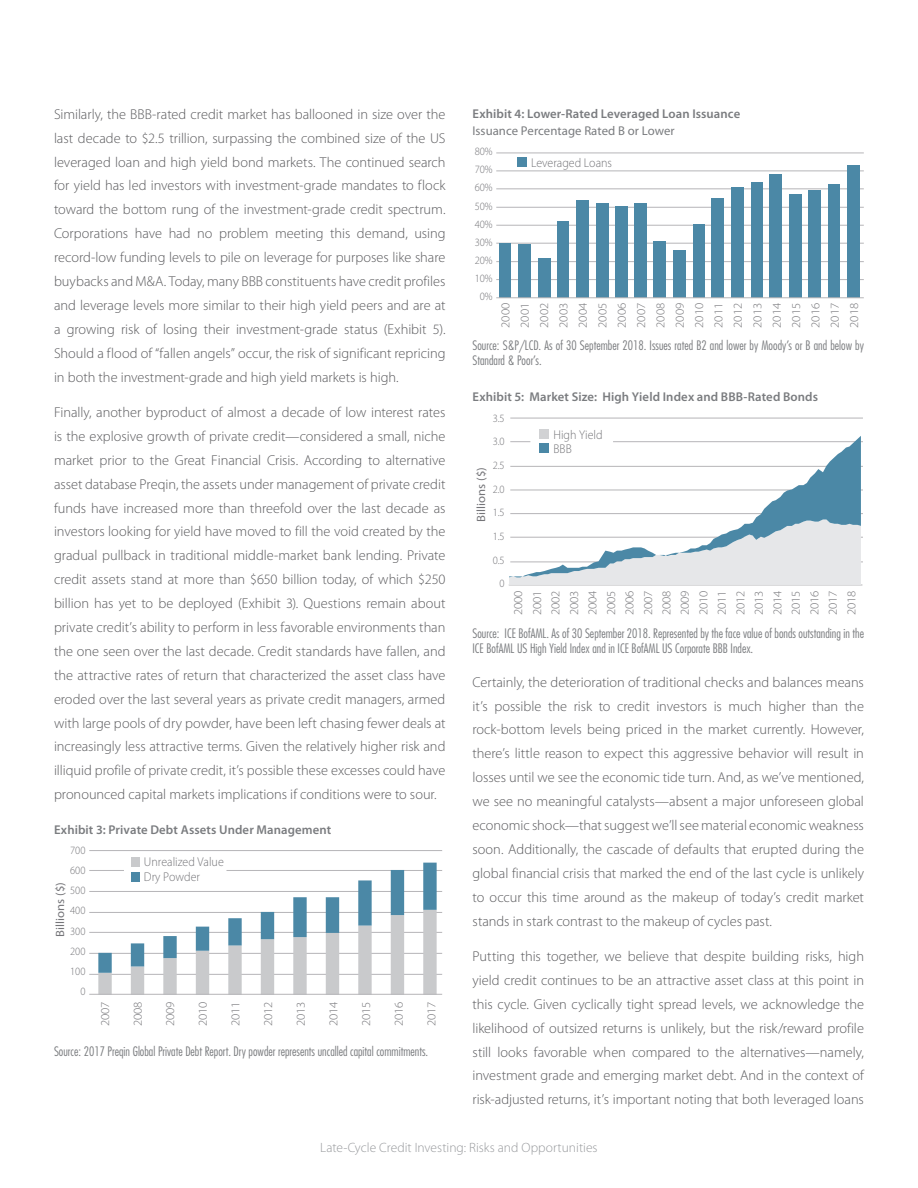
<style>
.page{position:relative;width:918px;height:1188px;background:#fff}
.page>*{position:absolute;margin:0;border:0;box-sizing:border-box;transform-origin:0 0}
.Body{font:300 14.4px/23.9px "Myriad Pro";color:#5a5a5d;text-align:justify}
.Subheads{font:300 13.5px "Myriad Pro";color:#989a9d}
.Disclosure{font:300 condensed 12.75px/15.1px "Futura Std";color:#7a7c7f}
.Chart_Heads{font:600 12.75px/17.5px "Myriad Pro";letter-spacing:.01em;color:#7a7c7f}
.t1{font:300 12.75px/14.9px "Myriad Pro";color:#747478;scale:.94 1}
.t2{font:300 12px/19.4px "Myriad Pro";color:#747478;text-align:justify;scale:1.06 1}
.t3{font:12px "Myriad Pro";color:#747478;scale:1.06 1}
.t4{font:300 11.1px/18.1px "Myriad Pro";color:#747478;text-align:right;scale:.94 1}
.s1{font-weight:400}
</style>
<div class="page">
<div style="left:131px;top:857px;width:9px;height:10px;background:#c9cacc"></div>
<hr style="left:89px;top:870px;width:35px;height:1px;background:#b8b7ba">
<hr style="left:89px;top:974px;width:353px;height:1px;background:#b8b7ba">
<hr style="left:89px;top:953px;width:353px;height:1px;background:#b8b7ba">
<hr style="left:89px;top:932px;width:353px;height:1px;background:#b8b7ba">
<hr style="left:89px;top:912px;width:353px;height:1px;background:#b8b7ba">
<hr style="left:89px;top:891px;width:353px;height:1px;background:#b8b7ba">
<hr style="left:227px;top:870px;width:215px;height:1px;background:#b8b7ba">
<hr style="left:89px;top:850px;width:353px;height:1px;background:#b8b7ba">
<svg style="left:98px;top:863px;width:339px;height:131px"></svg>
<hr style="left:89px;top:994px;width:353px;height:1px;background:#b8b7ba">
<div style="left:517px;top:157px;width:9px;height:10px;background:#4b88a6"></div>
<hr style="left:496px;top:279px;width:368px;height:1px;background:#b8b7ba">
<hr style="left:496px;top:261px;width:368px;height:1px;background:#b8b7ba">
<hr style="left:496px;top:243px;width:368px;height:1px;background:#b8b7ba">
<hr style="left:496px;top:225px;width:368px;height:1px;background:#b8b7ba">
<hr style="left:496px;top:207px;width:368px;height:1px;background:#b8b7ba">
<hr style="left:496px;top:189px;width:368px;height:1px;background:#b8b7ba">
<hr style="left:496px;top:171px;width:368px;height:1px;background:#b8b7ba">
<hr style="left:496px;top:153px;width:368px;height:1px;background:#b8b7ba">
<div style="left:847px;top:165px;width:12px;height:133px;background:#4b88a6"></div>
<div style="left:828px;top:185px;width:12px;height:113px;background:#4b88a6"></div>
<div style="left:808px;top:191px;width:13px;height:107px;background:#4b88a6"></div>
<div style="left:789px;top:194px;width:12px;height:104px;background:#4b88a6"></div>
<div style="left:770px;top:174px;width:12px;height:124px;background:#4b88a6"></div>
<div style="left:751px;top:183px;width:11px;height:115px;background:#4b88a6"></div>
<div style="left:731px;top:187px;width:12px;height:111px;background:#4b88a6"></div>
<div style="left:712px;top:198px;width:12px;height:100px;background:#4b88a6"></div>
<div style="left:693px;top:225px;width:11px;height:73px;background:#4b88a6"></div>
<div style="left:673px;top:251px;width:12px;height:47px;background:#4b88a6"></div>
<div style="left:654px;top:241px;width:12px;height:57px;background:#4b88a6"></div>
<div style="left:635px;top:203px;width:12px;height:95px;background:#4b88a6"></div>
<div style="left:615px;top:207px;width:12px;height:91px;background:#4b88a6"></div>
<div style="left:596px;top:204px;width:12px;height:94px;background:#4b88a6"></div>
<div style="left:577px;top:201px;width:12px;height:97px;background:#4b88a6"></div>
<div style="left:558px;top:221px;width:11px;height:77px;background:#4b88a6"></div>
<div style="left:538px;top:258px;width:12px;height:40px;background:#4b88a6"></div>
<div style="left:519px;top:244px;width:12px;height:54px;background:#4b88a6"></div>
<div style="left:500px;top:243px;width:11px;height:55px;background:#4b88a6"></div>
<hr style="left:496px;top:298px;width:368px;height:1px;background:#b8b7ba">
<div style="left:539px;top:430px;width:10px;height:9px;background:#d1d2d4"></div>
<hr style="left:510px;top:562px;width:353px;height:1px;background:#b8b7ba">
<hr style="left:510px;top:537px;width:353px;height:1px;background:#b8b7ba">
<hr style="left:510px;top:513px;width:353px;height:1px;background:#b8b7ba">
<hr style="left:510px;top:490px;width:353px;height:1px;background:#b8b7ba">
<hr style="left:510px;top:466px;width:353px;height:1px;background:#b8b7ba">
<hr style="left:613px;top:441px;width:250px;height:1px;background:#b8b7ba">
<hr style="left:510px;top:418px;width:353px;height:1px;background:#b8b7ba">
<hr style="left:509px;top:585px;width:353px;height:1px;background:#b8b7ba">
<svg style="left:509px;top:436px;width:352px;height:149px"></svg>
<p class="Body" style="left:54px;top:102px;width:393px">Similarly, the BBB-rated credit market has ballooned in size over the last decade to $2.5 trillion, surpassing the combined size of the US leveraged loan and high yield bond markets. The continued search for yield has led investors with investment-grade mandates to flock toward the bottom rung of the investment-grade credit spectrum.<br>Corporations have had no problem meeting this demand, using record-low funding levels to pile on leverage for purposes like share buybacks and M&amp;A. Today, many BBB constituents have credit profiles and leverage levels more similar to their high yield peers and are at a growing risk of losing their investment-grade status (Exhibit 5).<br>Should a flood of “fallen angels” occur, the risk of significant repricing in both the investment-grade and high yield markets is high.</p>
<p class="Body" style="left:54px;top:400px;width:393px">Finally, another byproduct of almost a decade of low interest rates is the explosive growth of private credit—considered a small, niche market prior to the Great Financial Crisis. According to alternative asset database Preqin, the assets under management of private credit funds have increased more than threefold over the last decade as investors looking for yield have moved to fill the void created by the gradual pullback in traditional middle-market bank lending. Private credit assets stand at more than $650 billion today, of which $250 billion has yet to be deployed (Exhibit 3). Questions remain about private credit’s ability to perform in less favorable environments than the one seen over the last decade. Credit standards have fallen, and the attractive rates of return that characterized the asset class have eroded over the last several years as private credit managers, armed with large pools of dry powder, have been left chasing fewer deals at increasingly less attractive terms. Given the relatively higher risk and illiquid profile of private credit, it’s possible these excesses could have pronounced capital markets implications if conditions were to sour.</p>
<p class="Chart_Heads" style="left:54px;top:822px;width:279px">Exhibit 3: Private Debt Assets Under Management</p>
<p class="t4" style="left:70px;top:840px;width:18px;line-height:20.2px">700<br>600<br>500<br>400<br>300<br>200<br>100<br>0</p>
<p class="t1" style="left:144px;top:855px;width:87px">Unrealized Value<br>Dry Powder</p>
<p class="t3" style="left:54px;top:937px;width:53px;rotate:-90deg">Billions ($)</p>
<p class="t2" style="left:96px;top:1026px;width:25px;rotate:-90deg">2007</p>
<p class="t2" style="left:128px;top:1026px;width:25px;rotate:-90deg">2008</p>
<p class="t2" style="left:161px;top:1026px;width:25px;rotate:-90deg">2009</p>
<p class="t2" style="left:193px;top:1026px;width:25px;rotate:-90deg">2010</p>
<p class="t2" style="left:226px;top:1026px;width:25px;rotate:-90deg">2011</p>
<p class="t2" style="left:259px;top:1026px;width:25px;rotate:-90deg">2012</p>
<p class="t2" style="left:291px;top:1026px;width:25px;rotate:-90deg">2013</p>
<p class="t2" style="left:324px;top:1026px;width:25px;rotate:-90deg">2014</p>
<p class="t2" style="left:357px;top:1026px;width:25px;rotate:-90deg">2015</p>
<p class="t2" style="left:389px;top:1026px;width:25px;rotate:-90deg">2016</p>
<p class="t2" style="left:422px;top:1026px;width:25px;rotate:-90deg">2017</p>
<p class="Disclosure" style="left:54px;top:1044px;width:376px">Source: 2017 Preqin Global Private Debt Report. Dry powder represents uncalled capital commitments.</p>
<p class="Chart_Heads" style="left:472px;top:105px;width:269px">Exhibit 4: Lower-Rated Leveraged Loan Issuance<br><span class="s1">Issuance Percentage Rated B or Lower</span></p>
<p class="t1" style="left:531px;top:155px;width:88px">Leveraged Loans</p>
<p class="t4" style="left:475px;top:143px;width:21px;text-align:center">80%<br>70%<br>60%<br>50%<br>40%<br>30%<br>20%<br>10%<br>0%</p>
<p class="Disclosure" style="left:472px;top:338px;width:393px">Source: S&amp;P/LCD. As of 30 September 2018. Issues rated B2 and lower by Moody’s or B and below by<br>Standard &amp; Poor’s.</p>
<p class="Chart_Heads" style="left:472px;top:388px;width:347px">Exhibit 5: Market Size: High Yield Index and BBB-Rated Bonds</p>
<p class="t2" style="left:496px;top:328px;width:25px;rotate:-90deg">2000<br>2001<br>2002<br>2003<br>2004<br>2005<br>2006<br>2007<br>2008<br>2009<br>2010<br>2011<br>2012<br>2013<br>2014<br>2015<br>2016<br>2017<br>2018</p>
<p class="t4" style="left:493px;top:406px;width:14px;line-height:23.7px">3.5<br>3.0<br>2.5<br>2.0<br>1.5<br>1.5<br>0.5<br>0</p>
<p class="t3" style="left:475px;top:522px;width:53px;rotate:-90deg">Billions ($)</p>
<p class="t1" style="left:554px;top:428px;width:54px;line-height:14.1px">High Yield<br>BBB</p>
<p class="t2" style="left:509px;top:615px;width:25px;line-height:18.5px;rotate:-90deg">2000<br>2001<br>2002<br>2003<br>2004<br>2005<br>2006<br>2007<br>2008<br>2009<br>2010<br>2011<br>2012<br>2013<br>2014<br>2015<br>2016<br>2017<br>2018</p>
<p class="Disclosure" style="left:472px;top:626px;width:393px">Source: ICE BofAML. As of 30 September 2018. Represented by the face value of bonds outstanding in the<br>ICE BofAML US High Yield Index and in ICE BofAML US Corporate BBB Index.</p>
<p class="Body" style="left:472px;top:670px;width:393px">Certainly, the deterioration of traditional checks and balances means it’s possible the risk to credit investors is much higher than the rock-bottom levels being priced in the market currently. However, there’s little reason to expect this aggressive behavior will result in losses until we see the economic tide turn. And, as we’ve mentioned, we see no meaningful catalysts—absent a major unforeseen global economic shock—that suggest we’ll see material economic weakness soon. Additionally, the cascade of defaults that erupted during the global financial crisis that marked the end of the last cycle is unlikely to occur this time around as the makeup of today’s credit market stands in stark contrast to the makeup of cycles past.</p>
<p class="Body" style="left:472px;top:944px;width:393px">Putting this together, we believe that despite building risks, high yield credit continues to be an attractive asset class at this point in this cycle. Given cyclically tight spread levels, we acknowledge the likelihood of outsized returns is unlikely, but the risk/reward profile still looks favorable when compared to the alternatives—namely, investment grade and emerging market debt. And in the context of risk-adjusted returns, it’s important noting that both leveraged loans</p>
<p class="Subheads" style="left:320px;top:1140px;width:279px">Late-Cycle Credit Investing: Risks and Opportunities</p>
</div>
